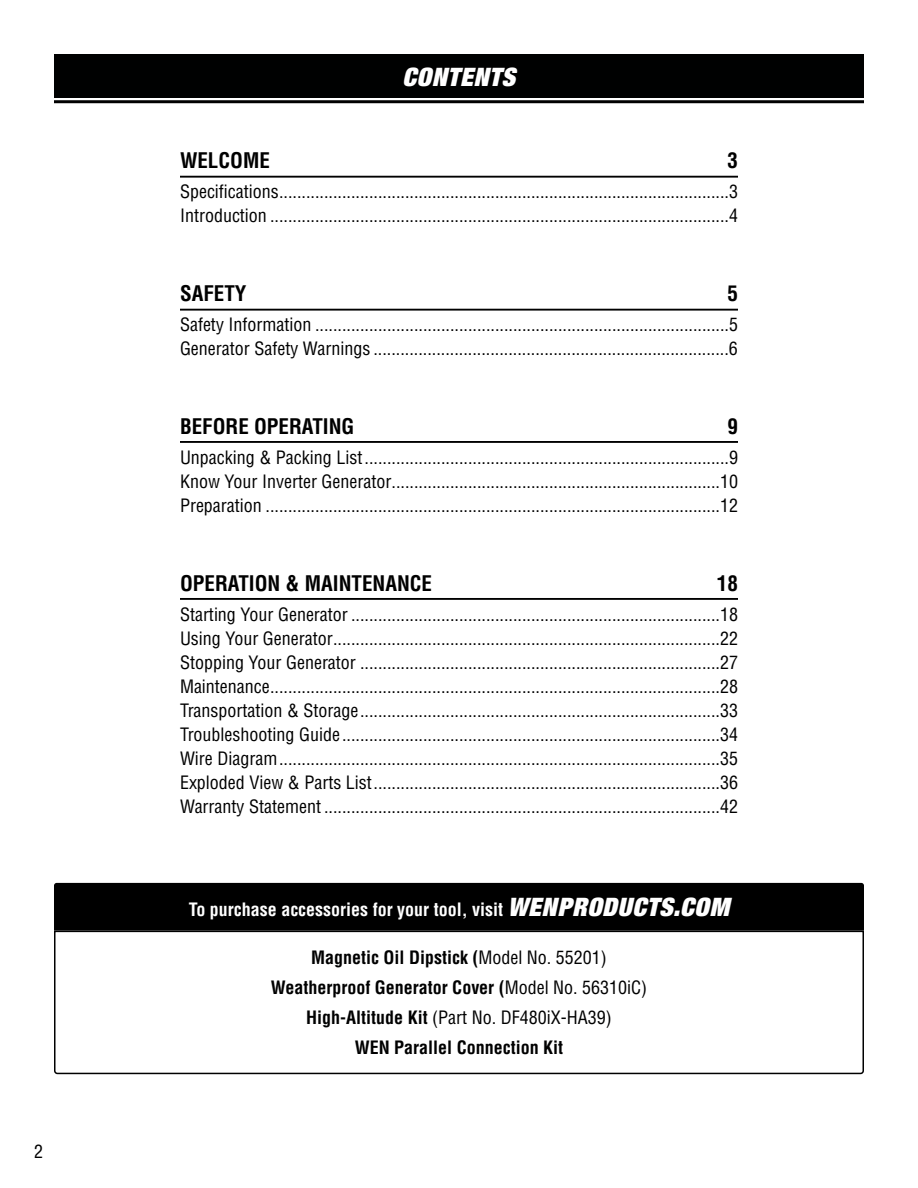
<style>
.page{position:relative;width:918px;height:1188px;background:#fff}
.page>*{position:absolute;margin:0;border:0;box-sizing:border-box;transform-origin:0 0}
.t1{font:italic 900 expanded 25.5px "Helvetica Neue";letter-spacing:.025em;color:#fff}
.t2{font:700 condensed 21px "Helvetica LT Std";color:#000}
.t3{font:condensed 18px/24px "Helvetica LT Std";color:#000}
.t4{font:700 condensed 18px/30px "Helvetica LT Std";color:#000101;text-align:center}
.t5{font:700 condensed 18px "Helvetica LT Std";color:#fff}
.s1{font-family:"Helvetica Neue";font-weight:900;font-style:italic;font-stretch:expanded;font-size:25.5px}
.s2{font-weight:400}
</style>
<div class="page">
<div style="left:54px;top:54px;width:810px;height:44px;background:#000101"></div>
<hr style="left:54px;top:100px;width:810px;height:3px;background:#000">
<hr style="left:180px;top:176px;width:558px;height:2px;background:#000">
<hr style="left:180px;top:309px;width:558px;height:2px;background:#000">
<hr style="left:180px;top:441px;width:558px;height:2px;background:#000">
<hr style="left:180px;top:598px;width:558px;height:2px;background:#000">
<svg style="left:54px;top:931px;width:810px;height:144px"></svg>
<div style="left:54px;top:883px;width:810px;height:48px;background:#000"></div>
<p class="t3" style="left:34px;top:1139px;width:10px">2</p>
<h1 class="t1" style="left:403px;top:61px;width:114px">CONTENTS</h1>
<p class="t2" style="left:180px;top:148px;width:91px">WELCOME</p>
<p class="t2" style="left:727px;top:148px;width:12px">3</p>
<p class="t3" style="left:180px;top:180px;width:559px">Specifications....................................................................................................3<br>Introduction ......................................................................................................4</p>
<p class="t2" style="left:180px;top:281px;width:68px">SAFETY</p>
<p class="t2" style="left:727px;top:281px;width:12px">5</p>
<p class="t3" style="left:180px;top:313px;width:559px">Safety Information ............................................................................................5<br>Generator Safety Warnings ...............................................................................6</p>
<p class="t2" style="left:180px;top:413px;width:176px">BEFORE OPERATING</p>
<p class="t2" style="left:727px;top:413px;width:12px">9</p>
<p class="t3" style="left:180px;top:445px;width:560px;text-align:justify">Unpacking &amp; Packing List.................................................................................9<br>Know Your Inverter Generator.........................................................................10<br>Preparation .....................................................................................................12</p>
<p class="t2" style="left:180px;top:570px;width:254px">OPERATION &amp; MAINTENANCE</p>
<p class="t2" style="left:717px;top:570px;width:22px">18</p>
<p class="t3" style="left:180px;top:602px;width:559px;text-align:justify">Starting Your Generator ..................................................................................18<br>Using Your Generator......................................................................................22<br>Stopping Your Generator ................................................................................27<br>Maintenance....................................................................................................28<br>Transportation &amp; Storage................................................................................33<br>Troubleshooting Guide....................................................................................34<br>Wire Diagram..................................................................................................35<br>Exploded View &amp; Parts List.............................................................................36<br>Warranty Statement ........................................................................................42</p>
<p class="t5" style="left:189px;top:898px;width:542px">To purchase accessories for your tool, visit <span class="s1">WENPRODUCTS.COM</span></p>
<p class="t4" style="left:271px;top:942px;width:378px">Magnetic Oil Dipstick (<span class="s2">Model No. 55201)<br></span>Weatherproof Generator Cover (<span class="s2">Model No. 56310iC)<br></span>High-Altitude Kit <span class="s2">(Part No. DF480iX-HA39)<br></span>WEN Parallel Connection Kit</p>
</div>
